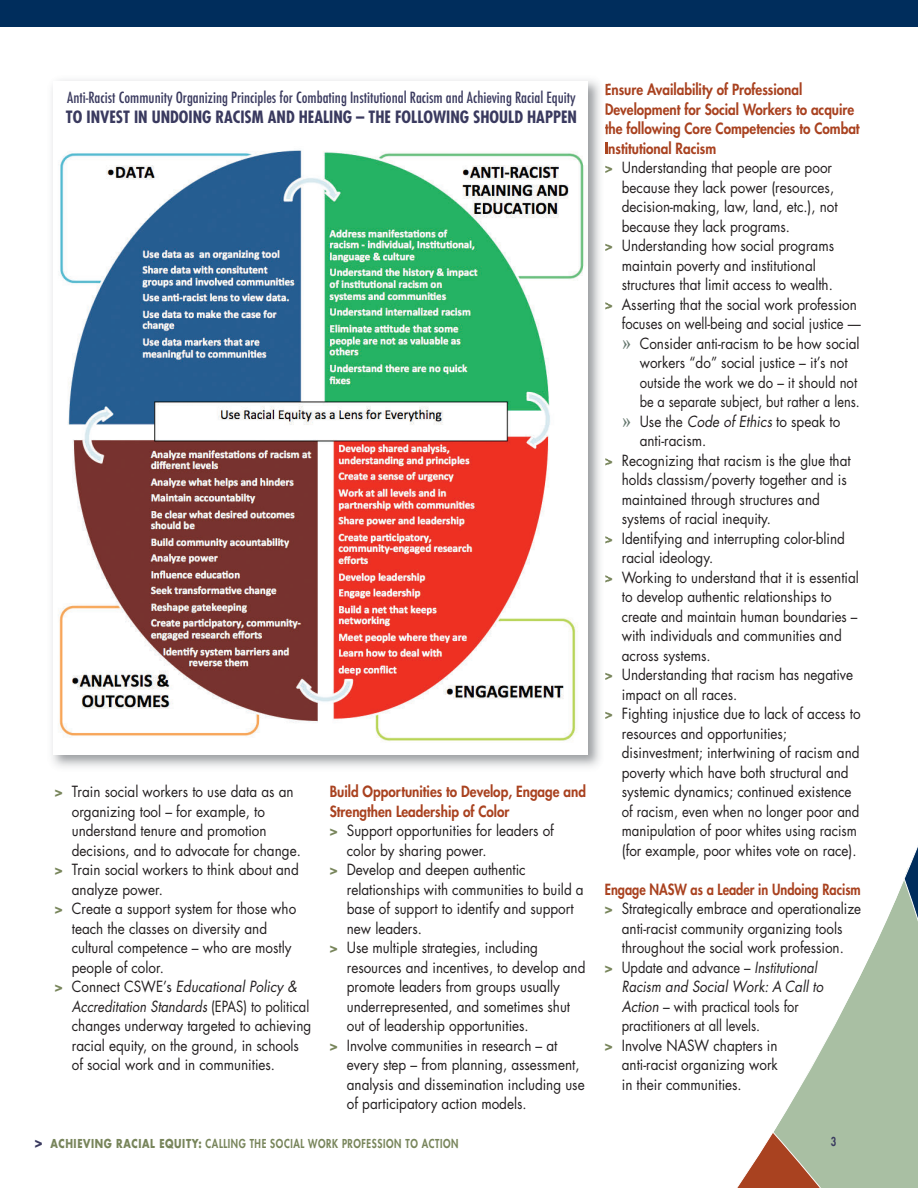
<style>
.page{position:relative;width:918px;height:1188px;background:#fff}
.page>*{position:absolute;margin:0;border:0;box-sizing:border-box;transform-origin:0 0}
.t1{font:700 condensed 16.5px "Futura";color:#3a3a5f}
.t2{font:15px "Futura";color:#231f20;scale:.9 1}
.t3{font:800 15px "Futura";color:#a94220;scale:.9 1}
.t4{font:15px "Futura";color:#231f20;scale:.88 1}
.t5{font:500 condensed 15px "Futura";color:#3a3a5f}
.t6{font:italic 15px "Futura";letter-spacing:.005em;color:#231f20;scale:.86 1}
.t7{font:15px "Futura";color:#231f20;scale:.89 1}
.t8{font:15px "Futura";color:#231f20;scale:.86 1}
.t9{font:15px "Futura";color:#231f20;scale:.87 1}
.t10{font:15px "Futura";color:#231f20;scale:.85 1}
.t11{font:800 15px "Futura";color:#a94220;scale:.85 1}
.t12{font:italic 15px "Futura";letter-spacing:.005em;color:#231f20;scale:.9 1}
.t13{font:800 12px "Futura";letter-spacing:.06em;color:#78855b;scale:.8 1}
.t14{font:800 12px "Futura";color:#3a3a5f;scale:.8 1}
.s1{font-weight:800;color:#78855b}
.s2{font-weight:800;font-style:normal;color:#78855b}
.s3{font-style:normal}
.s4{font-family:"Times New Roman";font-weight:700;font-size:19.5px;color:#65776e}
.s5{font-style:italic}
.s6{font-size:16.5px;color:#3a3a5f}
.s7{font-weight:700}
</style>
<div class="page">
<div style="left:0;top:0;width:918px;height:27px;background:#002d5c"></div>
<svg style="left:737px;top:847px;width:181px;height:341px"></svg>
<img style="left:52px;top:80px;width:555px;height:687px">
<svg style="left:606px;top:103px;width:1px;height:12px"></svg>
<svg style="left:605px;top:124px;width:2px;height:10px"></svg>
<svg style="left:606px;top:142px;width:1px;height:12px"></svg>
<svg style="left:605px;top:166px;width:2px;height:7px"></svg>
<svg style="left:605px;top:244px;width:2px;height:7px"></svg>
<svg style="left:605px;top:302px;width:2px;height:7px"></svg>
<svg style="left:605px;top:458px;width:2px;height:7px"></svg>
<svg style="left:605px;top:536px;width:2px;height:7px"></svg>
<svg style="left:605px;top:575px;width:2px;height:7px"></svg>
<svg style="left:605px;top:673px;width:2px;height:7px"></svg>
<svg style="left:605px;top:712px;width:2px;height:7px"></svg>
<div style="left:53px;top:81px;width:535px;height:674px;background:#fff"></div>
<img style="left:58px;top:150px;width:526px;height:592px">
<p class="t5" style="left:67px;top:89px;width:510px">Anti-Racist Community Organizing Principles for Combating Institutional Racism and Achieving Racial Equity</p>
<p class="t1" style="left:66px;top:110px;width:513px">TO INVEST IN UNDOING RACISM AND HEALING – THE FOLLOWING SHOULD HAPPEN</p>
<p class="t2" style="left:55px;top:785px;width:267px"><span class="s1">&gt;</span> Train social workers to use data as an</p>
<p class="t2" style="left:72px;top:804px;width:216px">organizing tool – for example, to</p>
<p class="t2" style="left:72px;top:824px;width:218px">understand tenure and promotion</p>
<p class="t2" style="left:72px;top:843px;width:256px">decisions, and to advocate for change.</p>
<p class="t2" style="left:55px;top:863px;width:273px"><span class="s1">&gt;</span> Train social workers to think about and</p>
<p class="t2" style="left:72px;top:882px;width:103px">analyze power.</p>
<p class="t2" style="left:55px;top:902px;width:270px"><span class="s1">&gt;</span> Create a support system for those who</p>
<p class="t2" style="left:72px;top:921px;width:219px">teach the classes on diversity and</p>
<p class="t2" style="left:72px;top:941px;width:246px">cultural competence – who are mostly</p>
<p class="t2" style="left:72px;top:960px;width:104px">people of color.</p>
<p class="t12" style="left:55px;top:980px;width:271px"><span class="s2">&gt;</span> <span class="s3">Connect CSWE’s</span> Educational Policy &amp;</p>
<p class="t6" style="left:72px;top:999px;width:278px">Accreditation Standards <span class="s3">(EPAS) to political</span></p>
<p class="t2" style="left:72px;top:1019px;width:268px">changes underway targeted to achieving</p>
<p class="t2" style="left:72px;top:1038px;width:254px">racial equity, on the ground, in schools</p>
<p class="t2" style="left:72px;top:1058px;width:227px">of social work and in communities.</p>
<p class="t3" style="left:330px;top:785px;width:286px">Build Opportunities to Develop, Engage and</p>
<p class="t3" style="left:330px;top:804px;width:201px">Strengthen Leadership of Color</p>
<p class="t2" style="left:330px;top:824px;width:251px"><span class="s1">&gt;</span> Support opportunities for leaders of</p>
<p class="t2" style="left:347px;top:843px;width:157px">color by sharing power.</p>
<p class="t2" style="left:330px;top:863px;width:219px"><span class="s1">&gt;</span> Develop and deepen authentic</p>
<p class="t2" style="left:347px;top:882px;width:265px">relationships with communities to build a</p>
<p class="t2" style="left:347px;top:902px;width:254px">base of support to identify and support</p>
<p class="t2" style="left:347px;top:921px;width:85px">new leaders.</p>
<p class="t2" style="left:330px;top:941px;width:233px"><span class="s1">&gt;</span> Use multiple strategies, including</p>
<p class="t2" style="left:347px;top:960px;width:267px">resources and incentives, to develop and</p>
<p class="t2" style="left:347px;top:980px;width:238px">promote leaders from groups usually</p>
<p class="t2" style="left:347px;top:999px;width:250px">underrepresented, and sometimes shut</p>
<p class="t2" style="left:347px;top:1019px;width:204px">out of leadership opportunities.</p>
<p class="t2" style="left:330px;top:1038px;width:254px"><span class="s1">&gt;</span> Involve communities in research – at</p>
<p class="t2" style="left:347px;top:1058px;width:260px">every step – from planning, assessment,</p>
<p class="t2" style="left:347px;top:1077px;width:266px">analysis and dissemination including use</p>
<p class="t2" style="left:347px;top:1097px;width:201px">of participatory action models.</p>
<p class="t3" style="left:605px;top:82px;width:221px">Ensure Availability of Professional</p>
<p class="t3" style="left:605px;top:102px;width:279px">Development for Social Workers to acquire</p>
<p class="t3" style="left:605px;top:121px;width:285px">the following Core Competencies to Combat</p>
<p class="t3" style="left:605px;top:141px;width:125px">Institutional Racism</p>
<p class="t2" style="left:605px;top:161px;width:254px"><span class="s1">&gt;</span> Understanding that people are poor</p>
<p class="t2" style="left:622px;top:180px;width:237px">because they lack power (resources,</p>
<p class="t2" style="left:622px;top:200px;width:241px">decision-making, law, land, etc.), not</p>
<p class="t2" style="left:622px;top:219px;width:188px">because they lack programs.</p>
<p class="t2" style="left:605px;top:239px;width:256px"><span class="s1">&gt;</span> Understanding how social programs</p>
<p class="t2" style="left:622px;top:258px;width:217px">maintain poverty and institutional</p>
<p class="t2" style="left:622px;top:278px;width:236px">structures that limit access to wealth.</p>
<p class="t2" style="left:605px;top:297px;width:282px"><span class="s1">&gt;</span> Asserting that the social work profession</p>
<p class="t9" style="left:622px;top:317px;width:276px">focuses on well-being and social justice —</p>
<p class="t2" style="left:623px;top:336px;width:265px"><span class="s4">»</span> Consider anti-racism to be how social</p>
<p class="t2" style="left:640px;top:356px;width:233px">workers “do” social justice – it’s not</p>
<p class="t4" style="left:640px;top:375px;width:249px">outside the work we do – it should not</p>
<p class="t10" style="left:640px;top:395px;width:260px">be a separate subject, but rather a lens.</p>
<p class="t2" style="left:623px;top:414px;width:243px"><span class="s4">»</span> Use the <span class="s5">Code of Ethics</span> to speak to</p>
<p class="t2" style="left:640px;top:434px;width:75px">anti-racism.</p>
<p class="t2" style="left:605px;top:453px;width:275px"><span class="s1">&gt;</span> Recognizing that racism is the glue that</p>
<p class="t2" style="left:622px;top:473px;width:251px">holds classism/poverty together and is</p>
<p class="t2" style="left:622px;top:492px;width:222px">maintained through structures and</p>
<p class="t2" style="left:622px;top:512px;width:167px">systems of racial inequity.</p>
<p class="t2" style="left:605px;top:531px;width:268px"><span class="s1">&gt;</span> Identifying and interrupting color-blind</p>
<p class="t2" style="left:622px;top:551px;width:103px">racial ideology.</p>
<p class="t2" style="left:605px;top:570px;width:284px"><span class="s1">&gt;</span> Working to understand that it is essential</p>
<p class="t2" style="left:622px;top:590px;width:235px">to develop authentic relationships to</p>
<p class="t4" style="left:622px;top:609px;width:269px">create and maintain human boundaries –</p>
<p class="t2" style="left:622px;top:629px;width:246px">with individuals and communities and</p>
<p class="t2" style="left:622px;top:648px;width:100px">across systems.</p>
<p class="t2" style="left:605px;top:668px;width:277px"><span class="s1">&gt;</span> Understanding that racism has negative</p>
<p class="t2" style="left:622px;top:687px;width:130px">impact on all races.</p>
<p class="t2" style="left:605px;top:707px;width:286px"><span class="s1">&gt;</span> Fighting injustice due to lack of access to</p>
<p class="t2" style="left:622px;top:726px;width:185px">resources and opportunities;</p>
<p class="t2" style="left:622px;top:746px;width:266px">disinvestment; intertwining of racism and</p>
<p class="t2" style="left:622px;top:765px;width:254px">poverty which have both structural and</p>
<p class="t2" style="left:622px;top:785px;width:257px">systemic dynamics; continued existence</p>
<p class="t4" style="left:622px;top:804px;width:272px">of racism, even when no longer poor and</p>
<p class="t4" style="left:622px;top:824px;width:269px">manipulation of poor whites using racism</p>
<p class="t2" style="left:622px;top:843px;width:262px">(for example, poor whites vote on race).</p>
<p class="t11" style="left:605px;top:882px;width:303px">Engage NASW as a Leader in Undoing Racism</p>
<p class="t7" style="left:605px;top:902px;width:290px"><span class="s1">&gt;</span> Strategically embrace and operationalize</p>
<p class="t2" style="left:622px;top:921px;width:247px">anti-racist community organizing tools</p>
<p class="t2" style="left:622px;top:941px;width:248px">throughout the social work profession.</p>
<p class="t8" style="left:605px;top:960px;width:248px"><span class="s1">&gt;</span> Update and advance – <span class="s5">Institutional</span></p>
<p class="t6" style="left:622px;top:980px;width:236px">Racism and Social Work: A Call to</p>
<p class="t7" style="left:622px;top:999px;width:200px"><span class="s5">Action</span> – with practical tools for</p>
<p class="t8" style="left:622px;top:1019px;width:162px">practitioners at all levels.</p>
<p class="t2" style="left:605px;top:1038px;width:193px"><span class="s1">&gt;</span> Involve NASW chapters in</p>
<p class="t2" style="left:622px;top:1058px;width:175px">anti-racist organizing work</p>
<p class="t2" style="left:622px;top:1077px;width:135px">in their communities.</p>
<p class="t13" style="left:35px;top:1138px;width:531px"><span class="s6">&gt;</span> <span class="s7">ACHIEVING RACIAL EQUITY:</span> CALLING THE SOCIAL WORK PROFESSION TO ACTION</p>
<p class="t14" style="left:831px;top:1135px;width:8px">3</p>
</div>
